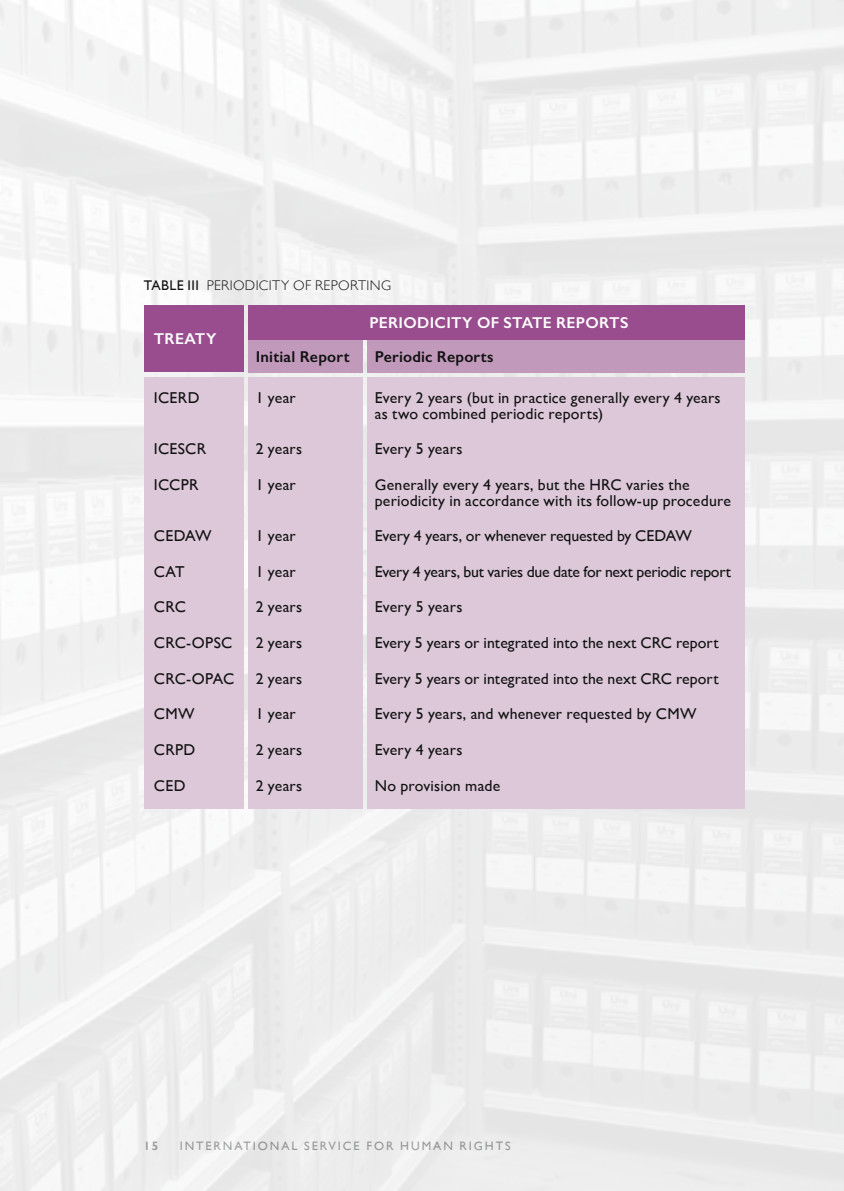
<style>
.page{position:relative;width:844px;height:1191px;background:#fff}
.page>*{position:absolute;margin:0;border:0;box-sizing:border-box;transform-origin:0 0}
.t1{font:15.75px/15.8px "Gill Sans";letter-spacing:.01em;color:#121212}
.t2{font:15.75px "Gill Sans";letter-spacing:-.015em;color:#121212}
.t3{font:600 15.75px "Gill Sans";letter-spacing:.02em;color:#fff}
.t4{font:600 15.75px "Gill Sans";letter-spacing:.015em;color:#121212}
.t5{font:300 14px "Gill Sans";letter-spacing:.025em;color:#121212}
.t6{font:12.25px "Gill Sans";letter-spacing:.16em;color:#9d9f9e}
.t7{font:600 12.25px "Gill Sans";color:#9d9f9e}
.s1{font-weight:400}
</style>
<div class="page">
<img style="left:0;top:0;width:843px;height:1191px">
<div style="left:144px;top:377px;width:99px;height:432px;background:#dcc8d9"></div>
<div style="left:248px;top:377px;width:114px;height:432px;background:#dcc8d9"></div>
<div style="left:367px;top:377px;width:377px;height:432px;background:#dcc8d9"></div>
<div style="left:144px;top:305px;width:99px;height:67px;background:#994d8f"></div>
<div style="left:248px;top:305px;width:496px;height:35px;background:#994d8f"></div>
<div style="left:248px;top:340px;width:114px;height:32px;background:#c199bb"></div>
<div style="left:367px;top:340px;width:377px;height:32px;background:#c199bb"></div>
<p class="t5" style="left:144px;top:274px;width:248px"><span class="s1">TABLE III</span> PERIODICITY OF REPORTING</p>
<p class="t3" style="left:154px;top:329px;width:64px">TREATY</p>
<p class="t1" style="left:154px;top:389px;width:47px">ICERD</p>
<p class="t1" style="left:154px;top:441px;width:54px">ICESCR</p>
<p class="t1" style="left:154px;top:476px;width:46px">ICCPR</p>
<p class="t1" style="left:154px;top:528px;width:59px">CEDAW</p>
<p class="t1" style="left:154px;top:563px;width:32px">CAT</p>
<p class="t1" style="left:154px;top:599px;width:33px">CRC</p>
<p class="t1" style="left:154px;top:634px;width:80px">CRC-OPSC</p>
<p class="t1" style="left:154px;top:670px;width:82px">CRC-OPAC</p>
<p class="t1" style="left:154px;top:706px;width:42px">CMW</p>
<p class="t1" style="left:154px;top:741px;width:43px">CRPD</p>
<p class="t1" style="left:154px;top:777px;width:33px">CED</p>
<p class="t3" style="left:369px;top:313px;width:260px">PERIODICITY OF STATE REPORTS</p>
<p class="t4" style="left:255px;top:347px;width:95px">Initial Report</p>
<p class="t4" style="left:375px;top:347px;width:120px">Periodic Reports</p>
<p class="t1" style="left:255px;top:389px;width:42px">1 year</p>
<p class="t1" style="left:255px;top:441px;width:48px">2 years</p>
<p class="t1" style="left:255px;top:476px;width:42px">1 year</p>
<p class="t1" style="left:255px;top:528px;width:42px">1 year</p>
<p class="t1" style="left:255px;top:563px;width:42px">1 year</p>
<p class="t1" style="left:255px;top:599px;width:48px">2 years</p>
<p class="t1" style="left:255px;top:634px;width:48px">2 years</p>
<p class="t1" style="left:255px;top:670px;width:48px">2 years</p>
<p class="t1" style="left:255px;top:706px;width:42px">1 year</p>
<p class="t1" style="left:255px;top:741px;width:48px">2 years</p>
<p class="t1" style="left:255px;top:777px;width:48px">2 years</p>
<p class="t1" style="left:375px;top:389px;width:347px">Every 2 years (but in practice generally every 4 years as two combined periodic reports)</p>
<p class="t1" style="left:375px;top:441px;width:89px">Every 5 years</p>
<p class="t1" style="left:375px;top:476px;width:357px">Generally every 4 years, but the HRC varies the periodicity in accordance with its follow-up procedure</p>
<p class="t1" style="left:375px;top:528px;width:318px">Every 4 years, or whenever requested by CEDAW</p>
<p class="t2" style="left:375px;top:562px;width:357px">Every 4 years, but varies due date for next periodic report</p>
<p class="t1" style="left:375px;top:599px;width:89px">Every 5 years</p>
<p class="t1" style="left:375px;top:634px;width:345px">Every 5 years or integrated into the next CRC report</p>
<p class="t1" style="left:375px;top:670px;width:345px">Every 5 years or integrated into the next CRC report</p>
<p class="t1" style="left:375px;top:706px;width:323px">Every 5 years, and whenever requested by CMW</p>
<p class="t1" style="left:375px;top:741px;width:89px">Every 4 years</p>
<p class="t1" style="left:375px;top:777px;width:127px">No provision made</p>
<p class="t7" style="left:144px;top:1138px;width:16px">15</p>
<p class="t6" style="left:180px;top:1138px;width:332px">INTERNATIONAL SERVICE FOR HUMAN RIGHTS</p>
</div>
